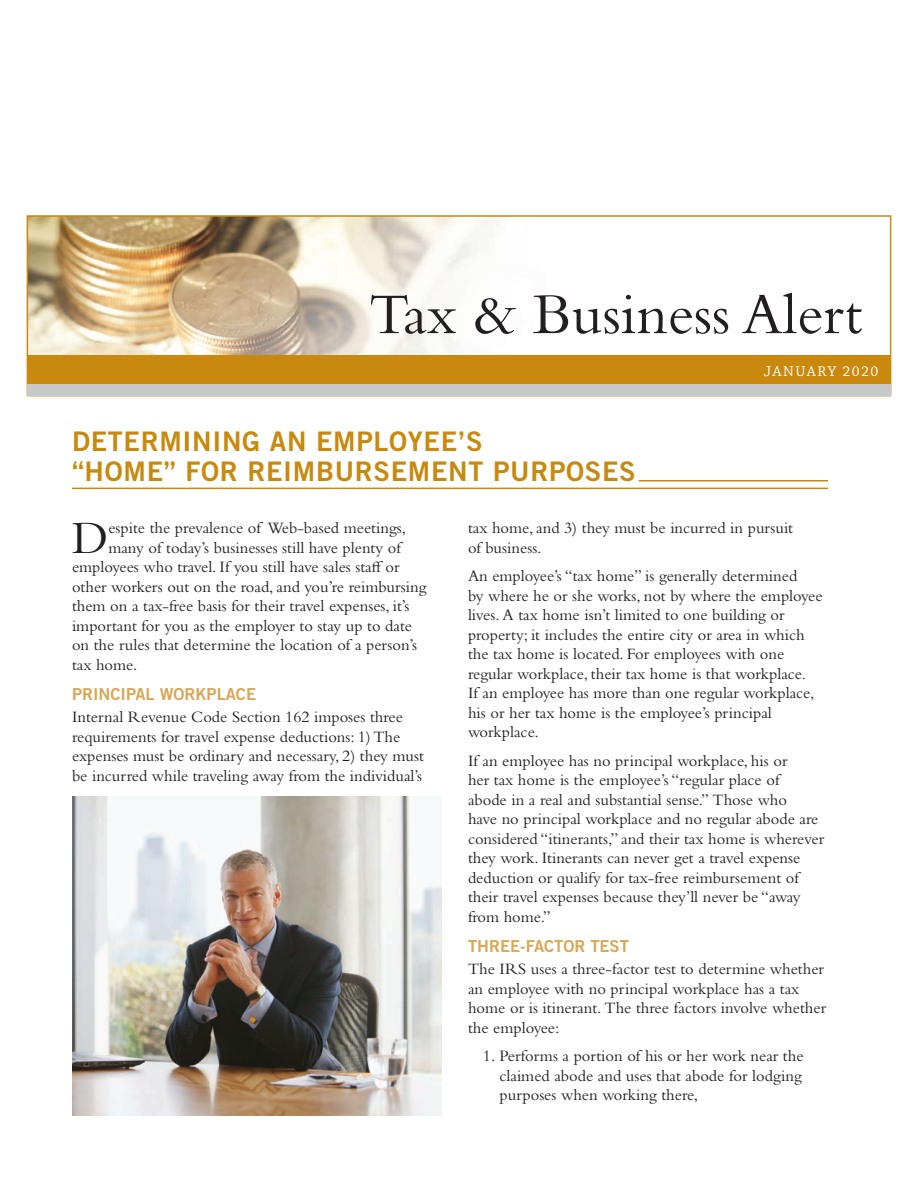
<style>
.page{position:relative;width:918px;height:1188px;background:#fff}
.page>*{position:absolute;margin:0;border:0;box-sizing:border-box;transform-origin:0 0}
.t1{font:60px "Bembo Std";color:#231f20}
.t2{font:47.85px "Bembo Std";color:#231f20}
.t3{font:27px/30px "Trade Gothic LT Std Bd 2";letter-spacing:.025em;color:#c8890e}
.t4{font:16.5px/19.5px "Bembo Std";color:#231f20}
.t5{font:16.5px "Trade Gothic LT Std Bd 2";color:#d9a756}
.t6{font:15px "Chaparral Pro";letter-spacing:.1em;color:#fff}
</style>
<div class="page">
<img style="left:30px;top:218px;width:546px;height:138px">
<hr style="left:639px;top:480px;width:189px;height:2px;background:#c8890e">
<hr style="left:72px;top:488px;width:756px;height:1px;background:#c8890e">
<div style="left:27px;top:215px;width:864px;height:181px;border:2px solid #c8890e"></div>
<div style="left:27px;top:356px;width:864px;height:40px;background:#c7c8ca"></div>
<div style="left:27px;top:356px;width:864px;height:28px;background:#c8890e"></div>
<img style="left:72px;top:796px;width:369px;height:320px">
<h1 class="t1" style="left:369px;top:279px;width:495px">Tax &amp; Business Alert</h1>
<p class="t6" style="left:764px;top:363px;width:116px">JANUARY 2020</p>
<h3 class="t3" style="left:72px;top:426px;width:565px">DETERMINING AN EMPLOYEE’S<br>“HOME” FOR REIMBURSEMENT PURPOSES</h3>
<h2 class="t2" style="left:72px;top:510px;width:38px">D</h2>
<p class="t4" style="left:108px;top:518px;width:299px">espite the prevalence of Web-based meetings,</p>
<p class="t4" style="left:108px;top:537px;width:294px">many of today’s businesses still have plenty of</p>
<p class="t4" style="left:72px;top:557px;width:329px">employees who travel. If you still have sales staff or</p>
<p class="t4" style="left:72px;top:576px;width:356px">other workers out on the road, and you’re reimbursing</p>
<p class="t4" style="left:72px;top:596px;width:339px">them on a tax-free basis for their travel expenses, it’s</p>
<p class="t4" style="left:72px;top:615px;width:342px">important for you as the employer to stay up to date</p>
<p class="t4" style="left:72px;top:635px;width:347px">on the rules that determine the location of a person’s</p>
<p class="t4" style="left:72px;top:654px;width:67px">tax home.</p>
<p class="t5" style="left:72px;top:683px;width:186px">PRINCIPAL WORKPLACE</p>
<p class="t4" style="left:72px;top:707px;width:353px">Internal Revenue Code Section 162 imposes three requirements for travel expense deductions: 1) The expenses must be ordinary and necessary, 2) they must be incurred while traveling away from the individual’s</p>
<p class="t4" style="left:468px;top:518px;width:327px">tax home, and 3) they must be incurred in pursuit of business.</p>
<p class="t4" style="left:468px;top:566px;width:356px">An employee’s “tax home” is generally determined<br>by where he or she works, not by where the employee lives. A tax home isn’t limited to one building or property; it includes the entire city or area in which the tax home is located. For employees with one regular workplace, their tax home is that workplace.<br>If an employee has more than one regular workplace, his or her tax home is the employee’s principal workplace.</p>
<p class="t4" style="left:468px;top:750px;width:358px">If an employee has no principal workplace, his or<br>her tax home is the employee’s “regular place of<br>abode in a real and substantial sense.” Those who<br>have no principal workplace and no regular abode are considered “itinerants,” and their tax home is wherever they work. Itinerants can never get a travel expense deduction or qualify for tax-free reimbursement of their travel expenses because they’ll never be “away from home.”</p>
<p class="t5" style="left:468px;top:936px;width:162px">THREE-FACTOR TEST</p>
<p class="t4" style="left:468px;top:959px;width:360px">The IRS uses a three-factor test to determine whether an employee with no principal workplace has a tax home or is itinerant. The three factors involve whether the employee:</p>
<p class="t4" style="left:499px;top:1046px;width:306px;text-align:justify;text-indent:-16px">1. Performs a portion of his or her work near the claimed abode and uses that abode for lodging purposes when working there,</p>
</div>
